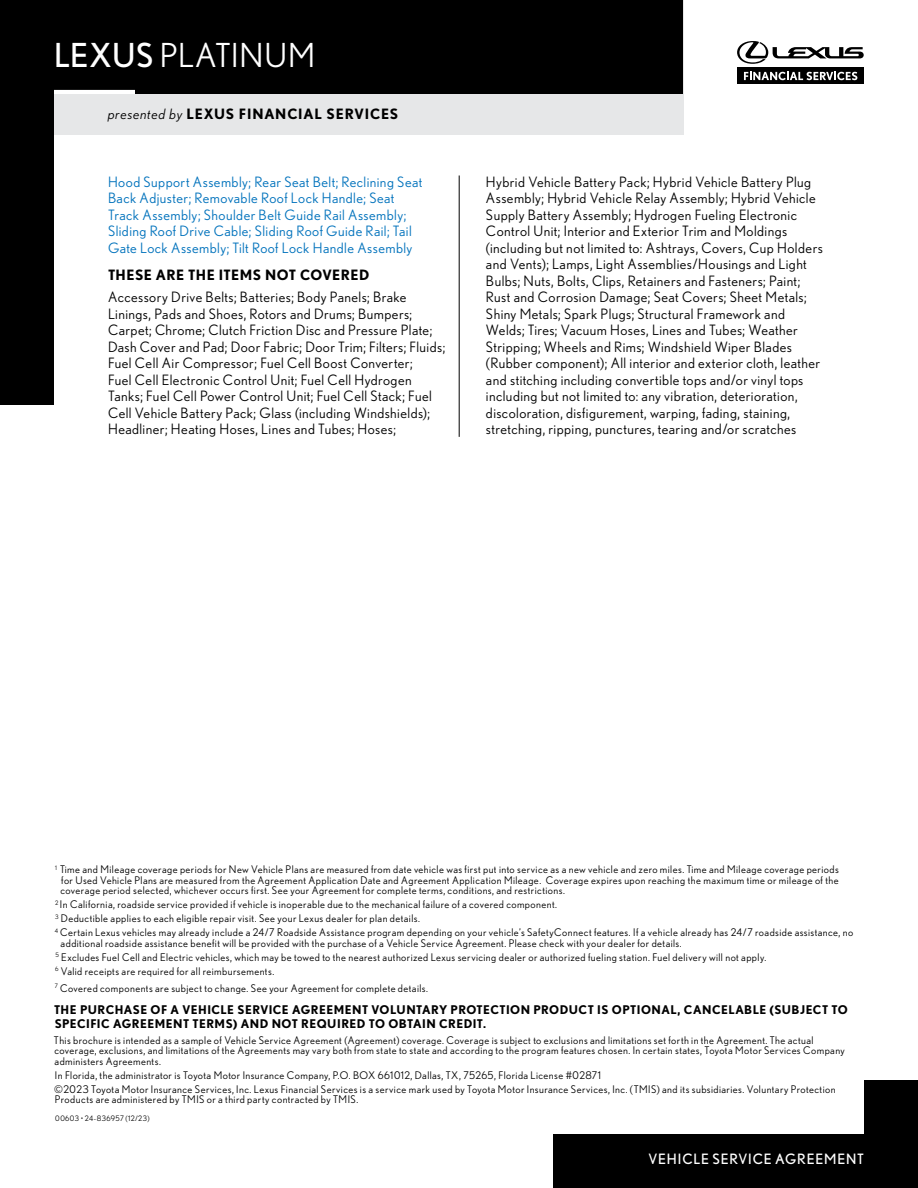
<style>
.page{position:relative;width:918px;height:1188px;background:#fff}
.page>*{position:absolute;margin:0;border:0;box-sizing:border-box;transform-origin:0 0}
.t1{font:33px "Nobel";letter-spacing:.025em;color:#fff}
.t2{font:14.25px/16.5px "Nobel";letter-spacing:.03em;color:#000}
.t3{font:14.25px/16.5px "Nobel";letter-spacing:.03em;color:#0072bc}
.t4{font:700 14.25px "Nobel";letter-spacing:.055em;color:#000}
.t5{font:700 14.25px "Nobel";letter-spacing:.035em;color:#000}
.t6{font:14.25px "Nobel";letter-spacing:.055em;color:#fff}
.t7{font:700 12px/13.5px "Nobel";letter-spacing:.035em;color:#000}
.t8{font:10.5px/14px "Nobel";letter-spacing:.04em;color:#000}
.t9{font:7.5px "Nobel";letter-spacing:.05em;color:#000}
.s1{font-style:inherit}
.s2{font-weight:400;font-style:italic}
</style>
<div class="page">
<div style="left:554px;top:1080px;width:364px;height:108px;background:#000"></div>
<div style="left:0;top:1022px;width:864px;height:112px;background:#fff"></div>
<div style="left:0;top:0;width:683px;height:405px;background:#000"></div>
<div style="left:54px;top:94px;width:864px;height:328px;background:#fff"></div>
<hr style="left:459px;top:176px;width:1px;height:261px;background:#000">
<div style="left:737px;top:68px;width:127px;height:16px;background:#000"></div>
<svg style="left:737px;top:41px;width:127px;height:23px"></svg>
<svg style="left:744px;top:72px;width:113px;height:8px"></svg>
<hr style="left:54px;top:90px;width:81px;height:4px;background:#fff">
<div style="left:54px;top:94px;width:629px;height:41px;background:#e6e7e8"></div>
<p class="t1" style="left:54px;top:36px;width:263px"><span class="s1">LEXUS</span> PLATINUM</p>
<p class="t4" style="left:108px;top:106px;width:292px"><span class="s2">presented by</span> LEXUS FINANCIAL SERVICES</p>
<p class="t3" style="left:108px;top:173px;width:316px">Hood Support Assembly; Rear Seat Belt; Reclining Seat Back Adjuster; Removable Roof Lock Handle; Seat Track Assembly; Shoulder Belt Guide Rail Assembly; Sliding Roof Drive Cable; Sliding Roof Guide Rail; Tail Gate Lock Assembly; Tilt Roof Lock Handle Assembly</p>
<h5 class="t5" style="left:108px;top:267px;width:263px">THESE ARE THE ITEMS NOT COVERED</h5>
<p class="t2" style="left:108px;top:289px;width:339px">Accessory Drive Belts; Batteries; Body Panels; Brake Linings, Pads and Shoes, Rotors and Drums; Bumpers; Carpet; Chrome; Clutch Friction Disc and Pressure Plate; Dash Cover and Pad; Door Fabric; Door Trim; Filters; Fluids; Fuel Cell Air Compressor; Fuel Cell Boost Converter;<br>Fuel Cell Electronic Control Unit; Fuel Cell Hydrogen Tanks; Fuel Cell Power Control Unit; Fuel Cell Stack; Fuel Cell Vehicle Battery Pack; Glass (including Windshields); Headliner; Heating Hoses, Lines and Tubes; Hoses;</p>
<p class="t2" style="left:486px;top:173px;width:338px">Hybrid Vehicle Battery Pack; Hybrid Vehicle Battery Plug Assembly; Hybrid Vehicle Relay Assembly; Hybrid Vehicle Supply Battery Assembly; Hydrogen Fueling Electronic Control Unit; Interior and Exterior Trim and Moldings (including but not limited to: Ashtrays, Covers, Cup Holders and Vents); Lamps, Light Assemblies/Housings and Light Bulbs; Nuts, Bolts, Clips, Retainers and Fasteners; Paint; Rust and Corrosion Damage; Seat Covers; Sheet Metals; Shiny Metals; Spark Plugs; Structural Framework and Welds; Tires; Vacuum Hoses, Lines and Tubes; Weather Stripping; Wheels and Rims; Windshield Wiper Blades (Rubber component); All interior and exterior cloth, leather and stitching including convertible tops and/or vinyl tops including but not limited to: any vibration, deterioration, discoloration, disfigurement, warping, fading, staining, stretching, ripping, punctures, tearing and/or scratches</p>
<p class="t8" style="left:60px;top:864px;width:780px;line-height:10.5px;text-align:justify;text-indent:-5px"><sup>1</sup> Time and Mileage coverage periods for New Vehicle Plans are measured from date vehicle was first put into service as a new vehicle and zero miles. Time and Mileage coverage periods for Used Vehicle Plans are measured from the Agreement Application Date and Agreement Application Mileage. Coverage expires upon reaching the maximum time or mileage of the coverage period selected, whichever occurs first. See your Agreement for complete terms, conditions, and restrictions.</p>
<p class="t8" style="left:55px;top:898px;width:800px"><sup>2</sup> In California, roadside service provided if vehicle is inoperable due to the mechanical failure of a covered component.<br><sup>3</sup> Deductible applies to each eligible repair visit. See your Lexus dealer for plan details.<br><sup>4</sup> Certain Lexus vehicles may already include a 24/7 Roadside Assistance program depending on your vehicle’s SafetyConnect features. If a vehicle already has 24/7 roadside assistance, no</p>
<p class="t8" style="left:55px;top:936px;width:713px;text-indent:5px">additional roadside assistance benefit will be provided with the purchase of a Vehicle Service Agreement. Please check with your dealer for details.<br><sup>5</sup> Excludes Fuel Cell and Electric vehicles, which may be towed to the nearest authorized Lexus servicing dealer or authorized fueling station. Fuel delivery will not apply.<br><sup>6</sup> Valid receipts are required for all reimbursements.</p>
<p class="t8" style="left:55px;top:981px;width:375px"><sup>7</sup> Covered components are subject to change. See your Agreement for complete details.</p>
<h6 class="t7" style="left:54px;top:1003px;width:795px">THE PURCHASE OF A VEHICLE SERVICE AGREEMENT VOLUNTARY PROTECTION PRODUCT IS OPTIONAL, CANCELABLE (SUBJECT TO<br>SPECIFIC AGREEMENT TERMS) AND NOT REQUIRED TO OBTAIN CREDIT.</h6>
<p class="t8" style="left:54px;top:1035px;width:792px;line-height:10.5px">This brochure is intended as a sample of Vehicle Service Agreement (Agreement) coverage. Coverage is subject to exclusions and limitations set forth in the Agreement. The actual coverage, exclusions, and limitations of the Agreements may vary both from state to state and according to the program features chosen. In certain states, Toyota Motor Services Company administers Agreements.</p>
<p class="t8" style="left:54px;top:1068px;width:783px">In Florida, the administrator is Toyota Motor Insurance Company, P.O. BOX 661012, Dallas, TX, 75265, Florida License #02871<br>©2023 Toyota Motor Insurance Services, Inc. Lexus Financial Services is a service mark used by Toyota Motor Insurance Services, Inc. (TMIS) and its subsidiaries. Voluntary Protection</p>
<p class="t8" style="left:55px;top:1092px;width:305px">Products are administered by TMIS or a third party contracted by TMIS.</p>
<p class="t9" style="left:55px;top:1114px;width:96px">00603 • 24-836957 (12/23)</p>
<p class="t6" style="left:649px;top:1151px;width:217px">VEHICLE SERVICE AGREEMENT</p>
</div>
